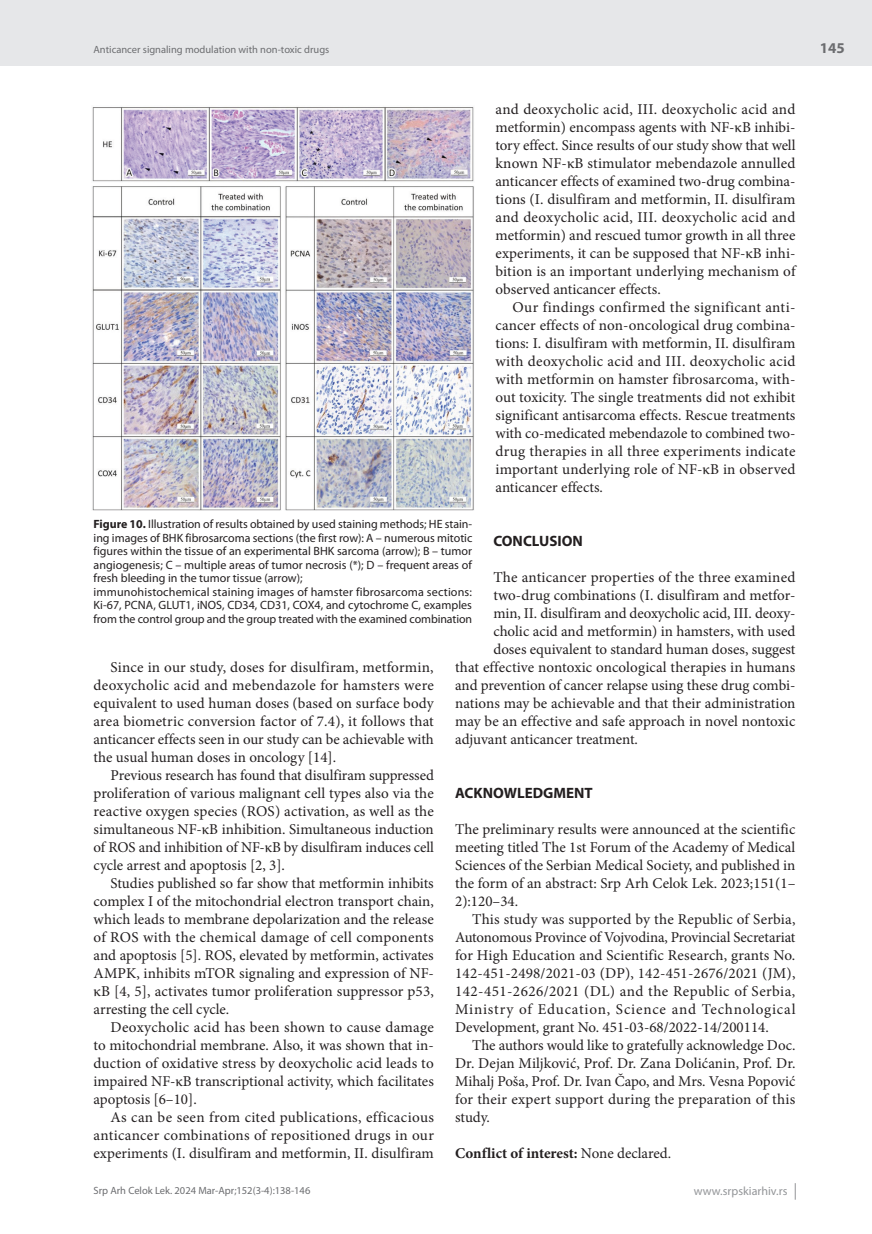
<style>
.page{position:relative;width:872px;height:1234px;background:#fff}
.page>*{position:absolute;margin:0;border:0;box-sizing:border-box;transform-origin:0 0}
.t1{font:15px/18px "Minion Pro";color:#231f20;text-align:justify}
.t2{font:700 15px "Minion Pro";color:#231f20}
.t3{font:700 15px "Myriad Pro";color:#231f20}
.t4{font:700 15px "Myriad Pro";color:#6c6d70}
.t5{font:12px/13.5px "Myriad Pro";color:#231f20}
.t6{font:12px "Myriad Pro";color:#939598}
.t7{font:10.5px "Myriad Pro";color:#6c6d70}
.s1{font-weight:700}
.s2{font-weight:400}
</style>
<div class="page">
<div style="left:0;top:0;width:872px;height:66px;background:#e6e7e9"></div>
<svg style="left:795px;top:1183px;width:1px;height:16px"></svg>
<img style="left:92px;top:107px;width:382px;height:403px">
<p class="t7" style="left:94px;top:43px;width:237px">Anticancer signaling modulation with non-toxic drugs</p>
<p class="t1" style="left:495px;top:100px;width:301px">and deoxycholic acid, III. deoxycholic acid and metformin) encompass agents with NF-κB inhibi&shy;tory effect. Since results of our study show that well known NF-κB stimulator mebendazole annulled anticancer effects of examined two-drug combina&shy;tions (I. disulfiram and metformin, II. disulfiram and deoxycholic acid, III. deoxycholic acid and metformin) and rescued tumor growth in all three experiments, it can be supposed that NF-κB inhi&shy;bition is an important underlying mechanism of observed anticancer effects.</p>
<p class="t1" style="left:495px;top:298px;width:301px;text-indent:17px">Our findings confirmed the significant anti&shy;cancer effects of non-oncological drug combina&shy;tions: I. disulfiram with metformin, II. disulfiram with deoxycholic acid and III. deoxycholic acid with metformin on hamster fibrosarcoma, with&shy;out toxicity. The single treatments did not exhibit significant antisarcoma effects. Rescue treatments with co-medicated mebendazole to combined two&shy;drug therapies in all three experiments indicate important underlying role of NF-κB in observed anticancer effects.</p>
<p class="t5" style="left:94px;top:517px;width:380px"><span class="s1">Figure 10.</span> Illustration of results obtained by used staining methods; HE stain&shy;ing images of BHK fibrosarcoma sections (the first row): A – numerous mitotic figures within the tissue of an experimental BHK sarcoma (arrow); B – tumor angiogenesis; C – multiple areas of tumor necrosis (*); D – frequent areas of fresh bleeding in the tumor tissue (arrow);<br>immunohistochemical staining images of hamster fibrosarcoma sections:<br>Ki-67, PCNA, GLUT1, iNOS, CD34, CD31, COX4, and cytochrome C, examples from the control group and the group treated with the examined combination</p>
<p class="t3" style="left:493px;top:531px;width:91px">CONCLUSION</p>
<p class="t1" style="left:493px;top:568px;width:303px">The anticancer properties of the three examined</p>
<p class="t1" style="left:493px;top:586px;width:303px">two-drug combinations (I. disulfiram and metfor-</p>
<p class="t1" style="left:493px;top:604px;width:303px">min, II. disulfiram and deoxycholic acid, III. deoxy-</p>
<p class="t1" style="left:493px;top:622px;width:303px">cholic acid and metformin) in hamsters, with used</p>
<p class="t1" style="left:493px;top:640px;width:303px">doses equivalent to standard human doses, suggest</p>
<p class="t1" style="left:455px;top:658px;width:342px">that effective nontoxic oncological therapies in humans</p>
<p class="t1" style="left:455px;top:676px;width:342px">and prevention of cancer relapse using these drug combi-</p>
<p class="t1" style="left:455px;top:694px;width:342px">nations may be achievable and that their administration</p>
<p class="t1" style="left:455px;top:712px;width:342px">may be an effective and safe approach in novel nontoxic</p>
<p class="t1" style="left:455px;top:730px;width:184px">adjuvant anticancer treatment.</p>
<p class="t3" style="left:455px;top:783px;width:139px">ACKNOWLEDGMENT</p>
<p class="t1" style="left:455px;top:820px;width:342px">The preliminary results were announced at the scientific meeting titled The 1st Forum of the Academy of Medical Sciences of the Serbian Medical Society, and published in the form of an abstract: Srp Arh Celok Lek. 2023;151(1– 2):120–34.</p>
<p class="t1" style="left:455px;top:910px;width:342px;text-indent:17px">This study was supported by the Republic of Serbia, Autonomous Province of Vojvodina, Provincial Secretariat for High Education and Scientific Research, grants No.<br>142-451-2498/2021-03 (DP), 142-451-2676/2021 (JM), 142-451-2626/2021 (DL) and the Republic of Serbia, Ministry of Education, Science and Technological Development, grant No. 451-03-68/2022-14/200114.</p>
<p class="t1" style="left:455px;top:1036px;width:342px;text-indent:17px">The authors would like to gratefully acknowledge Doc.<br>Dr. Dejan Miljković, Prof. Dr. Zana Dolićanin, Prof. Dr.<br>Mihalj Poša, Prof. Dr. Ivan Čapo, and Mrs. Vesna Popović for their expert support during the preparation of this study.</p>
<p class="t2" style="left:455px;top:1142px;width:217px">Conflict of interest: <span class="s2">None declared.</span></p>
<p class="t1" style="left:94px;top:658px;width:342px;text-indent:17px">Since in our study, doses for disulfiram, metformin, deoxycholic acid and mebendazole for hamsters were equivalent to used human doses (based on surface body area biometric conversion factor of 7.4), it follows that anticancer effects seen in our study can be achievable with the usual human doses in oncology [14].</p>
<p class="t1" style="left:94px;top:766px;width:342px;text-indent:17px">Previous research has found that disulfiram suppressed proliferation of various malignant cell types also via the reactive oxygen species (ROS) activation, as well as the simultaneous NF-κB inhibition. Simultaneous induction of ROS and inhibition of NF-κB by disulfiram induces cell cycle arrest and apoptosis [2, 3].</p>
<p class="t1" style="left:94px;top:874px;width:342px;text-indent:17px">Studies published so far show that metformin inhibits complex I of the mitochondrial electron transport chain, which leads to membrane depolarization and the release of ROS with the chemical damage of cell components and apoptosis [5]. ROS, elevated by metformin, activates AMPK, inhibits mTOR signaling and expression of NF&shy;κB [4, 5], activates tumor proliferation suppressor p53, arresting the cell cycle.</p>
<p class="t1" style="left:94px;top:1018px;width:342px;text-indent:17px">Deoxycholic acid has been shown to cause damage to mitochondrial membrane. Also, it was shown that in&shy;duction of oxidative stress by deoxycholic acid leads to impaired NF-κB transcriptional activity, which facilitates apoptosis [6–10].</p>
<p class="t1" style="left:94px;top:1108px;width:342px;text-indent:17px">As can be seen from cited publications, efficacious anticancer combinations of repositioned drugs in our experiments (I. disulfiram and metformin, II. disulfiram</p>
<p class="t7" style="left:94px;top:1184px;width:218px">Srp Arh Celok Lek. 2024 Mar-Apr;152(3-4):138-146</p>
<p class="t6" style="left:694px;top:1183px;width:95px">www.srpskiarhiv.rs</p>
<p class="t4" style="left:820px;top:38px;width:26px">145</p>
</div>
